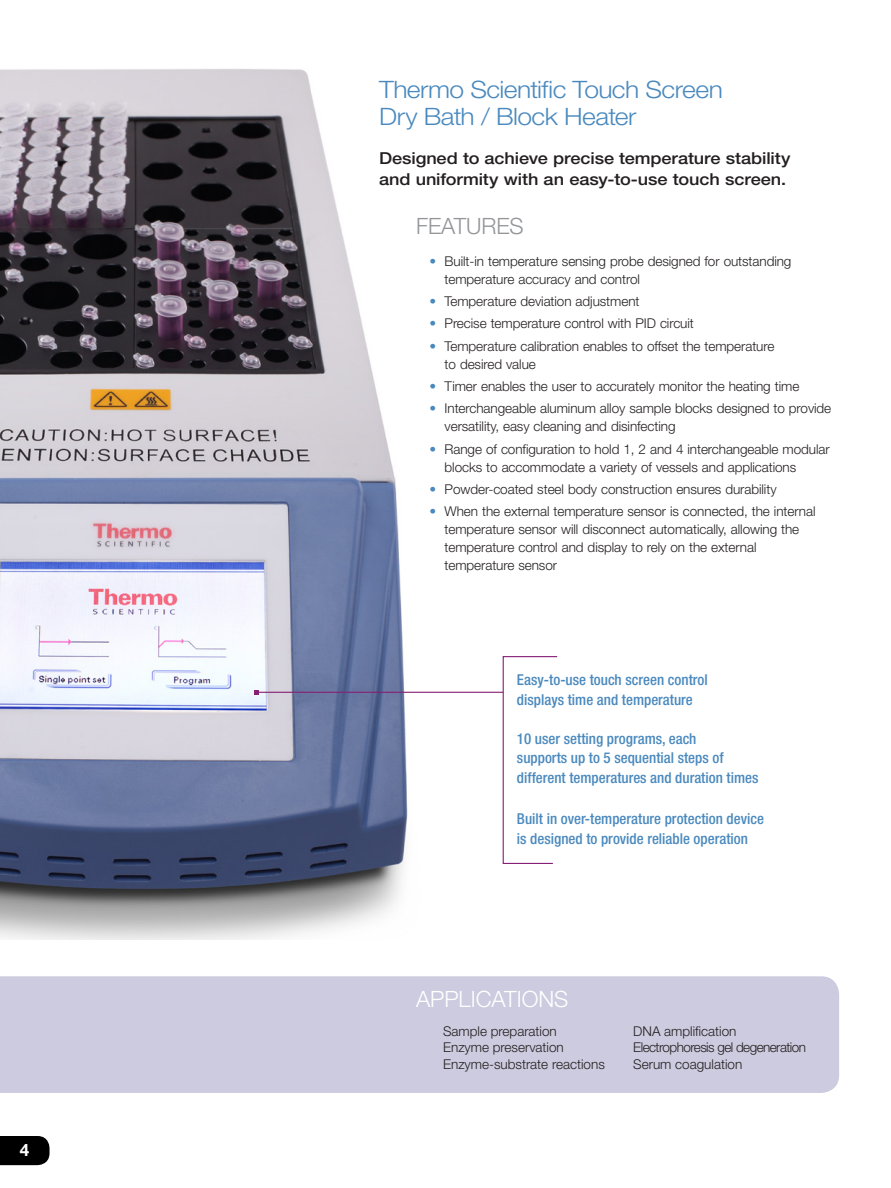
<style>
.page{position:relative;width:891px;height:1188px;background:#fff}
.page>*{position:absolute;margin:0;border:0;box-sizing:border-box;transform-origin:0 0}
.Headline_level_2{font:300 24px/27px "Helvetica Neue LT Std";letter-spacing:-.02em;color:#4a89be;scale:1.1 1}
.t1{font:300 22.5px "Helvetica Neue LT Std";color:#fff}
.Body_copy_1{font:300 22.5px "Helvetica Neue LT Std";letter-spacing:-.005em;color:#939598}
.t2{font:700 17.1px "Helvetica Neue LT Std";color:#fff}
.Subhead_level_4{font:500 16.5px/21px "Helvetica Neue LT Std";letter-spacing:-.005em;color:#231f20;scale:1.1 1}
.call-out{font:500 condensed 15px/19.5px "Helvetica Neue LT Std";color:#4a89be}
.t3{font:300 13.5px/18px "Helvetica Neue LT Std";letter-spacing:-.005em;color:#231f20}
.t4{font:300 13.5px "Helvetica Neue LT Std";letter-spacing:-.04em;color:#231f20}
.s1{color:#4a89be}
</style>
<div class="page">
<div style="left:0;top:976px;width:839px;height:117px;background:#cdcbdf"></div>
<img style="left:0;top:69px;width:433px;height:871px">
<svg style="left:0;top:1136px;width:50px;height:29px"></svg>
<svg style="left:502px;top:656px;width:56px;height:208px"></svg>
<hr style="left:256px;top:692px;width:247px;height:1px;background:#862074">
<svg style="left:254px;top:690px;width:4px;height:5px"></svg>
<p class="t2" style="left:20px;top:1139px;width:11px">4</p>
<p class="Headline_level_2" style="left:379px;top:76px;width:314px">Thermo Scientific Touch Screen<br>Dry Bath / Block Heater</p>
<p class="Subhead_level_4" style="left:379px;top:148px;width:376px">Designed to achieve precise temperature stability and uniformity with an easy-to-use touch screen.</p>
<p class="Body_copy_1" style="left:416px;top:212px;width:109px">FEATURES</p>
<p class="t3" style="left:445px;top:252px;width:348px;text-indent:-15px"><span class="s1">•</span> Built-in temperature sensing probe designed for outstanding temperature accuracy and control</p>
<p class="t3" style="left:430px;top:292px;width:211px"><span class="s1">•</span> Temperature deviation adjustment</p>
<p class="t3" style="left:430px;top:314px;width:266px"><span class="s1">•</span> Precise temperature control with PID circuit</p>
<p class="t3" style="left:445px;top:337px;width:331px;text-indent:-15px"><span class="s1">•</span> Temperature calibration enables to offset the temperature to desired value</p>
<p class="t3" style="left:430px;top:377px;width:371px"><span class="s1">•</span> Timer enables the user to accurately monitor the heating time</p>
<p class="t3" style="left:445px;top:399px;width:388px;text-indent:-15px"><span class="s1">•</span> Interchangeable aluminum alloy sample blocks designed to provide versatility, easy cleaning and disinfecting</p>
<p class="t3" style="left:445px;top:440px;width:387px;text-indent:-15px"><span class="s1">•</span> Range of configuration to hold 1, 2 and 4 interchangeable modular blocks to accommodate a variety of vessels and applications</p>
<p class="t3" style="left:430px;top:480px;width:349px"><span class="s1">•</span> Powder-coated steel body construction ensures durability</p>
<p class="t3" style="left:445px;top:502px;width:372px;text-indent:-15px"><span class="s1">•</span> When the external temperature sensor is connected, the internal temperature sensor will disconnect automatically, allowing the temperature control and display to rely on the external temperature sensor</p>
<p class="call-out" style="left:517px;top:670px;width:192px">Easy-to-use touch screen control</p>
<p class="call-out" style="left:517px;top:690px;width:177px">displays time and temperature</p>
<p class="call-out" style="left:517px;top:729px;width:243px">10 user setting programs, each<br>supports up to 5 sequential steps of different temperatures and duration times</p>
<p class="call-out" style="left:517px;top:809px;width:249px">Built in over-temperature protection device is designed to provide reliable operation</p>
<p class="t1" style="left:416px;top:985px;width:154px">APPLICATIONS</p>
<p class="t3" style="left:443px;top:1022px;width:115px">Sample preparation</p>
<p class="t3" style="left:443px;top:1038px;width:122px">Enzyme preservation</p>
<p class="t3" style="left:443px;top:1055px;width:163px">Enzyme-substrate reactions</p>
<p class="t3" style="left:633px;top:1022px;width:105px">DNA amplification</p>
<p class="t4" style="left:633px;top:1039px;width:174px">Electrophoresis gel degeneration</p>
<p class="t3" style="left:633px;top:1055px;width:111px">Serum coagulation</p>
</div>
